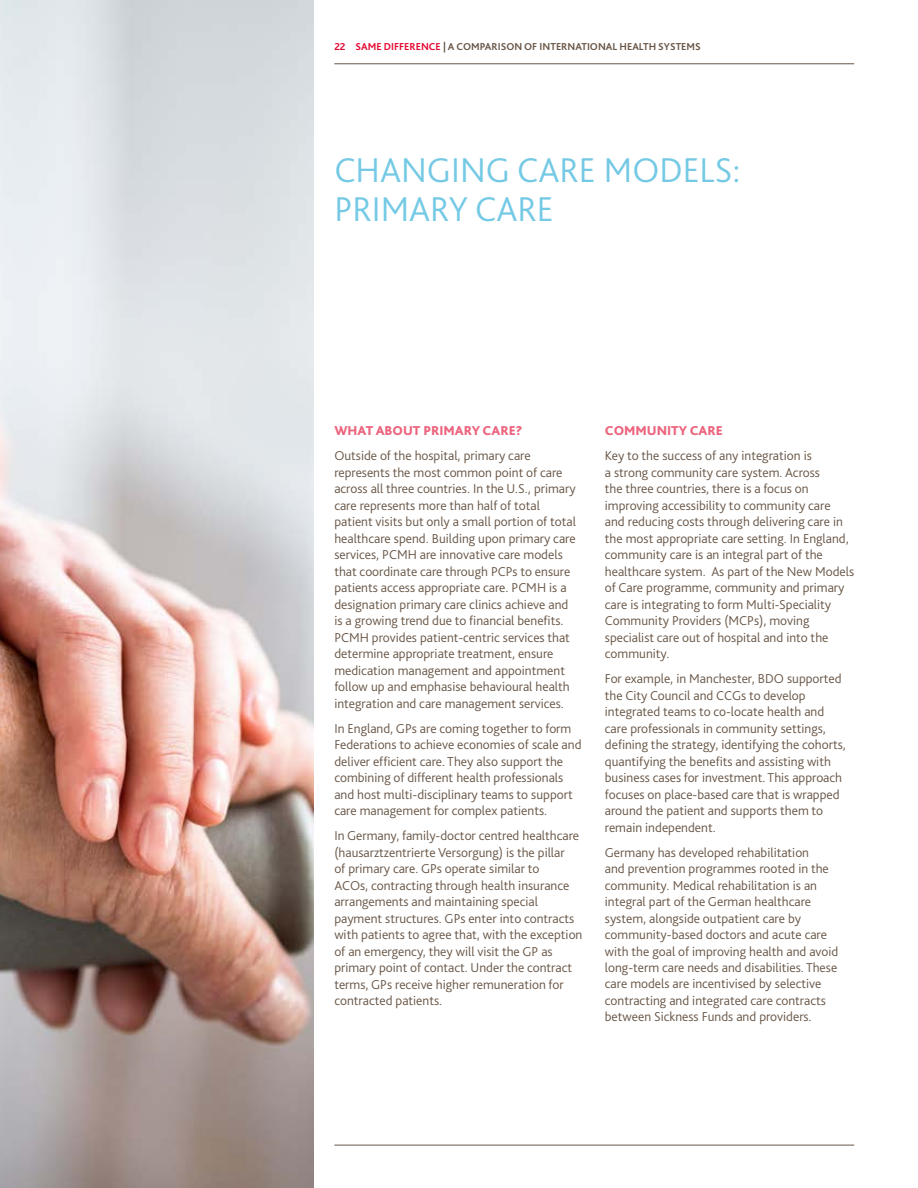
<style>
.page{position:relative;width:918px;height:1188px;background:#fff}
.page>*{position:absolute;margin:0;border:0;box-sizing:border-box;transform-origin:0 0}
.t1{font:300 36px/39px "Bliss Pro";color:#74c9e5}
.t2{font:300 13.5px/16.5px "Bliss Pro";color:#685546}
.t3{font:800 13.5px "Bliss Pro";color:#ec657e}
.t4{font:700 10.5px "Bliss Pro";color:#685546}
.s1{color:#e4032e}
</style>
<div class="page">
<hr style="left:334px;top:63px;width:520px;height:1px;background:#685546">
<hr style="left:334px;top:1145px;width:520px;height:1px;background:#685546">
<img style="left:0;top:0;width:313px;height:1188px">
<p class="t4" style="left:334px;top:40px;width:368px"><span class="s1">22 SAME DIFFERENCE</span> | A COMPARISON OF INTERNATIONAL HEALTH SYSTEMS</p>
<h1 class="t1" style="left:334px;top:150px;width:408px">CHANGING CARE MODELS:<br>PRIMARY CARE</h1>
<p class="t3" style="left:334px;top:422px;width:190px">WHAT ABOUT PRIMARY CARE?</p>
<p class="t2" style="left:334px;top:447px;width:243px">Outside of the hospital, primary care represents the most common point of care across all three countries. In the U.S., primary care represents more than half of total patient visits but only a small portion of total healthcare spend. Building upon primary care services, PCMH are innovative care models that coordinate care through PCPs to ensure patients access appropriate care. PCMH is a designation primary care clinics achieve and is a growing trend due to financial benefits.<br>PCMH provides patient-centric services that determine appropriate treatment, ensure medication management and appointment follow up and emphasise behavioural health integration and care management services.</p>
<p class="t2" style="left:334px;top:720px;width:249px">In England, GPs are coming together to form Federations to achieve economies of scale and deliver efficient care. They also support the combining of different health professionals and host multi-disciplinary teams to support care management for complex patients.</p>
<p class="t2" style="left:334px;top:827px;width:250px">In Germany, family-doctor centred healthcare (hausarztzentrierte Versorgung) is the pillar<br>of primary care. GPs operate similar to<br>ACOs, contracting through health insurance arrangements and maintaining special payment structures. GPs enter into contracts with patients to agree that, with the exception of an emergency, they will visit the GP as primary point of contact. Under the contract terms, GPs receive higher remuneration for contracted patients.</p>
<p class="t3" style="left:605px;top:422px;width:120px">COMMUNITY CARE</p>
<p class="t2" style="left:605px;top:447px;width:251px">Key to the success of any integration is<br>a strong community care system. Across<br>the three countries, there is a focus on improving accessibility to community care<br>and reducing costs through delivering care in the most appropriate care setting. In England, community care is an integral part of the healthcare system. As part of the New Models of Care programme, community and primary care is integrating to form Multi-Speciality Community Providers (MCPs), moving specialist care out of hospital and into the community.</p>
<p class="t2" style="left:605px;top:670px;width:242px">For example, in Manchester, BDO supported the City Council and CCGs to develop integrated teams to co-locate health and care professionals in community settings, defining the strategy, identifying the cohorts, quantifying the benefits and assisting with business cases for investment. This approach focuses on place-based care that is wrapped around the patient and supports them to remain independent.</p>
<p class="t2" style="left:605px;top:843px;width:235px">Germany has developed rehabilitation<br>and prevention programmes rooted in the community. Medical rehabilitation is an integral part of the German healthcare system, alongside outpatient care by community-based doctors and acute care with the goal of improving health and avoid long-term care needs and disabilities. These care models are incentivised by selective contracting and integrated care contracts between Sickness Funds and providers.</p>
</div>
